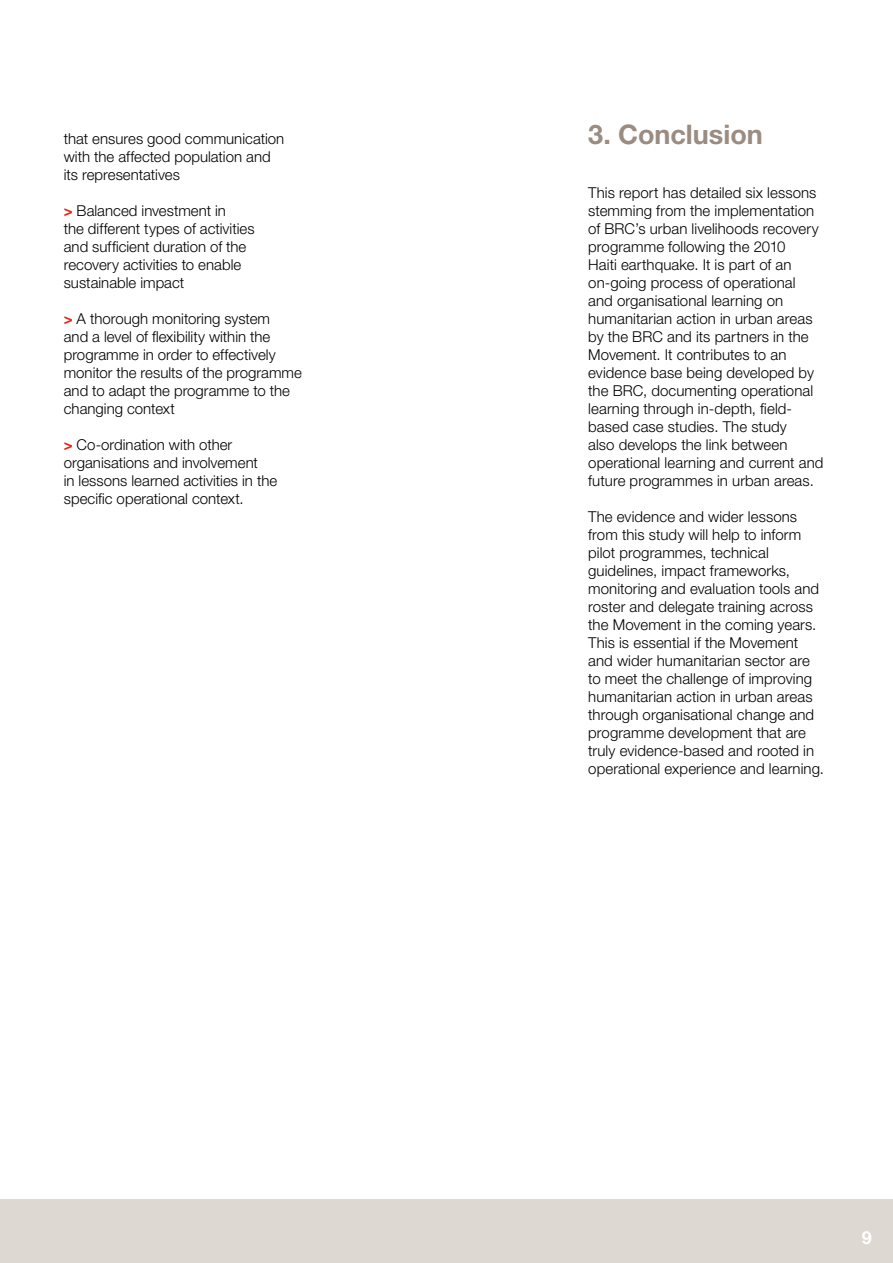
<style>
.page{position:relative;width:893px;height:1263px;background:#fff}
.page>*{position:absolute;margin:0;border:0;box-sizing:border-box;transform-origin:0 0}
.t1{font:700 27px "Helvetica Neue LT Pro";color:#9a8c81}
.t2{font:700 18px "Helvetica Neue LT Pro";color:#fff}
.t3{font:300 15px/18px "Helvetica Neue LT Pro";letter-spacing:.005em;color:#000}
.s1{font-weight:700;color:#e42313}
</style>
<div class="page">
<div style="left:1px;top:1199px;width:892px;height:64px;background:#ddd8d1"></div>
<hr style="left:0;top:1199px;width:1px;height:64px;background:#ddd8d1">
<p class="t3" style="left:64px;top:129px;width:222px">that ensures good communication with the affected population and its representatives</p>
<p class="t3" style="left:64px;top:201px;width:192px"><span class="s1">&gt;</span> Balanced investment in<br>the different types of activities and sufficient duration of the recovery activities to enable sustainable impact</p>
<p class="t3" style="left:64px;top:309px;width:240px"><span class="s1">&gt;</span> A thorough monitoring system<br>and a level of flexibility within the programme in order to effectively monitor the results of the programme and to adapt the programme to the changing context</p>
<p class="t3" style="left:64px;top:435px;width:215px"><span class="s1">&gt;</span> Co-ordination with other organisations and involvement<br>in lessons learned activities in the specific operational context.</p>
<h1 class="t1" style="left:588px;top:117px;width:176px">3. Conclusion</h1>
<p class="t3" style="left:588px;top:183px;width:237px">This report has detailed six lessons stemming from the implementation of BRC’s urban livelihoods recovery programme following the 2010<br>Haiti earthquake. It is part of an on-going process of operational and organisational learning on humanitarian action in urban areas by the BRC and its partners in the Movement. It contributes to an evidence base being developed by the BRC, documenting operational learning through in-depth, field&shy;based case studies. The study<br>also develops the link between operational learning and current and future programmes in urban areas.</p>
<p class="t3" style="left:588px;top:507px;width:237px">The evidence and wider lessons from this study will help to inform pilot programmes, technical guidelines, impact frameworks, monitoring and evaluation tools and roster and delegate training across the Movement in the coming years.<br>This is essential if the Movement and wider humanitarian sector are to meet the challenge of improving humanitarian action in urban areas through organisational change and programme development that are truly evidence-based and rooted in operational experience and learning.</p>
<p class="t2" style="left:862px;top:1226px;width:12px">9</p>
</div>
